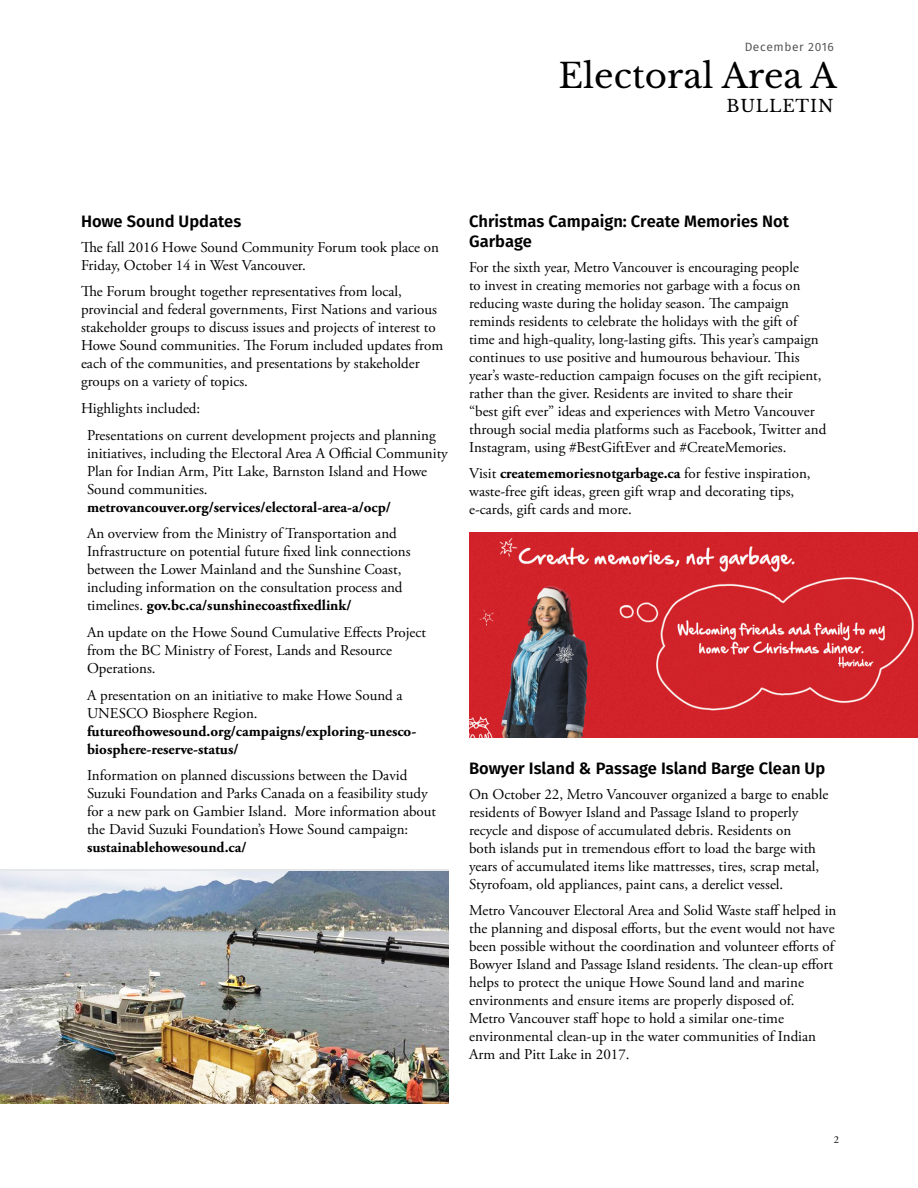
<style>
.page{position:relative;width:918px;height:1188px;background:#fff}
.page>*{position:absolute;margin:0;border:0;box-sizing:border-box;transform-origin:0 0}
.t1{font:34.05px "Libre Baskerville";color:#000}
.t2{font:17.1px "Libre Baskerville";letter-spacing:.05em;color:#000}
.t3{font:600 16.5px/19.8px "Fira Sans";color:#000}
.t4{font:15px/18px "Adobe Garamond Pro";color:#000}
.t5{font:700 15px/18px "Adobe Garamond Pro";color:#000}
.t6{font:12px "Fira Sans";letter-spacing:.05em;color:#4d4d4f}
.t7{font:10.5px "Adobe Garamond Pro";color:#000}
.s1{font-weight:700}
</style>
<div class="page">
<img style="left:0;top:871px;width:449px;height:233px">
<img style="left:469px;top:532px;width:449px;height:206px">
<p class="t6" style="left:745px;top:38px;width:91px">December 2016</p>
<h1 class="t1" style="left:558px;top:55px;width:280px">Electoral Area A</h1>
<p class="t2" style="left:727px;top:95px;width:108px">BULLETIN</p>
<p class="t3" style="left:81px;top:211px;width:162px">Howe Sound Updates</p>
<p class="t4" style="left:81px;top:239px;width:360px">The fall 2016 Howe Sound Community Forum took place on<br>Friday, October 14 in West Vancouver.</p>
<p class="t4" style="left:81px;top:283px;width:364px">The Forum brought together representatives from local, provincial and federal governments, First Nations and various stakeholder groups to discuss issues and projects of interest to Howe Sound communities. The Forum included updates from each of the communities, and presentations by stakeholder groups on a variety of topics.</p>
<p class="t4" style="left:87px;top:395px;width:350px;line-height:26.7px;text-indent:-6px">Highlights included:<br>Presentations on current development projects and planning</p>
<p class="t4" style="left:87px;top:444px;width:362px">initiatives, including the Electoral Area A Official Community<br>Plan for Indian Arm, Pitt Lake, Barnston Island and Howe<br>Sound communities.</p>
<p class="t5" style="left:87px;top:498px;width:306px">metrovancouver.org/services/electoral-area-a/ocp/</p>
<p class="t4" style="left:87px;top:525px;width:325px">An overview from the Ministry of Transportation and Infrastructure on potential future fixed link connections between the Lower Mainland and the Sunshine Coast, including information on the consultation process and timelines. <span class="s1">gov.bc.ca/sunshinecoastfixedlink/</span></p>
<p class="t4" style="left:87px;top:624px;width:341px">An update on the Howe Sound Cumulative Effects Project from the BC Ministry of Forest, Lands and Resource<br>Operations.</p>
<p class="t4" style="left:87px;top:686px;width:317px">A presentation on an initiative to make Howe Sound a<br>UNESCO Biosphere Region.</p>
<p class="t5" style="left:87px;top:722px;width:331px">futureofhowesound.org/campaigns/exploring-unesco&shy;biosphere-reserve-status/</p>
<p class="t4" style="left:87px;top:767px;width:351px">Information on planned discussions between the David Suzuki Foundation and Parks Canada on a feasibility study for a new park on Gambier Island. More information about the David Suzuki Foundation’s Howe Sound campaign:</p>
<p class="t5" style="left:87px;top:839px;width:161px">sustainablehowesound.ca/</p>
<p class="t3" style="left:469px;top:211px;width:321px">Christmas Campaign: Create Memories Not<br>Garbage</p>
<p class="t4" style="left:469px;top:258px;width:359px">For the sixth year, Metro Vancouver is encouraging people<br>to invest in creating memories not garbage with a focus on reducing waste during the holiday season. The campaign reminds residents to celebrate the holidays with the gift of time and high-quality, long-lasting gifts. This year’s campaign continues to use positive and humourous behaviour. This year’s waste-reduction campaign focuses on the gift recipient, rather than the giver. Residents are invited to share their<br>“best gift ever” ideas and experiences with Metro Vancouver through social media platforms such as Facebook, Twitter and Instagram, using #BestGiftEver and #CreateMemories.</p>
<p class="t4" style="left:469px;top:465px;width:343px">Visit <span class="s1">creatememoriesnotgarbage.ca</span> for festive inspiration, waste-free gift ideas, green gift wrap and decorating tips, e-cards, gift cards and more.</p>
<p class="t3" style="left:469px;top:758px;width:358px">Bowyer Island &amp; Passage Island Barge Clean Up</p>
<p class="t4" style="left:469px;top:785px;width:361px">On October 22, Metro Vancouver organized a barge to enable residents of Bowyer Island and Passage Island to properly recycle and dispose of accumulated debris. Residents on<br>both islands put in tremendous effort to load the barge with years of accumulated items like mattresses, tires, scrap metal, Styrofoam, old appliances, paint cans, a derelict vessel.</p>
<p class="t4" style="left:469px;top:902px;width:369px">Metro Vancouver Electoral Area and Solid Waste staff helped in the planning and disposal efforts, but the event would not have been possible without the coordination and volunteer efforts of Bowyer Island and Passage Island residents. The clean-up effort helps to protect the unique Howe Sound land and marine environments and ensure items are properly disposed of.<br>Metro Vancouver staff hope to hold a similar one-time environmental clean-up in the water communities of Indian Arm and Pitt Lake in 2017.</p>
<p class="t7" style="left:834px;top:1133px;width:7px">2</p>
</div>
